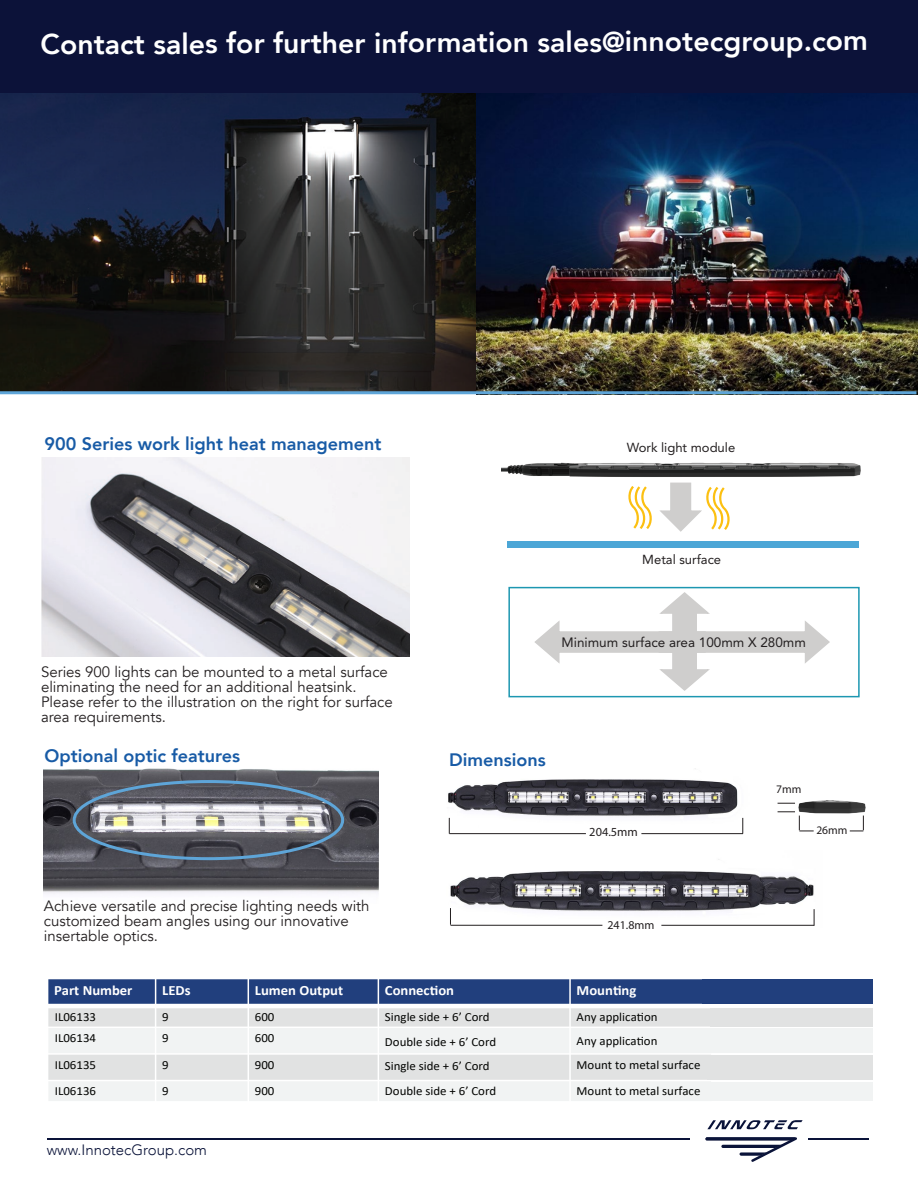
<style>
.page{position:relative;width:918px;height:1188px;background:#fff}
.page>*{position:absolute;margin:0;border:0;box-sizing:border-box;transform-origin:0 0}
.t1{font:800 28.5px "Avenir";letter-spacing:-.005em;color:#fff}
.t2{font:800 18px "Avenir";color:#185ba6}
.t3{font:15px/15px "Avenir";color:#231f20}
.t4{font:300 15px "Avenir";color:#0a1339}
.t5{font:700 14.1px "Calibri";color:#fff}
.t6{font:13.5px "Avenir LT Std";color:#231f20}
.t7{font:13.05px "Avenir LT Std";color:#231f20}
.t8{font:12.45px/23.5px "Calibri";color:#040503}
.t9{font:12.3px "Myriad Pro";color:#231f20}
.t10{font:12px "Myriad Pro";color:#231f20}
.t11{font:11.55px "Myriad Pro";color:#231f20}
</style>
<div class="page">
<img style="left:0;top:92px;width:476px;height:299px">
<img style="left:476px;top:92px;width:442px;height:302px">
<div style="left:0;top:0;width:918px;height:92px;background:#0c1239"></div>
<hr style="left:808px;top:1139px;width:61px;height:1px;background:#0a1339">
<hr style="left:48px;top:1139px;width:642px;height:1px;background:#0a1339">
<svg style="left:707px;top:1120px;width:96px;height:9px"></svg>
<svg style="left:705px;top:1137px;width:92px;height:25px"></svg>
<img style="left:41px;top:457px;width:368px;height:199px">
<img style="left:448px;top:768px;width:295px;height:62px">
<img style="left:450px;top:859px;width:364px;height:67px">
<img style="left:798px;top:800px;width:68px;height:16px">
<svg style="left:778px;top:812px;width:36px;height:20px"></svg>
<svg style="left:778px;top:803px;width:17px;height:1px"></svg>
<svg style="left:850px;top:816px;width:14px;height:16px"></svg>
<svg style="left:450px;top:908px;width:1px;height:17px"></svg>
<svg style="left:814px;top:909px;width:1px;height:17px"></svg>
<hr style="left:661px;top:925px;width:153px;height:1px;background:#231f20">
<hr style="left:450px;top:925px;width:152px;height:1px;background:#231f20">
<svg style="left:743px;top:818px;width:1px;height:16px"></svg>
<svg style="left:449px;top:818px;width:1px;height:15px"></svg>
<hr style="left:641px;top:833px;width:102px;height:1px;background:#231f20">
<hr style="left:449px;top:833px;width:137px;height:1px;background:#231f20">
<div style="left:48px;top:979px;width:108px;height:27px;background:#213f7d"></div>
<div style="left:156px;top:979px;width:92px;height:27px;background:#213f7d"></div>
<div style="left:248px;top:979px;width:130px;height:27px;background:#213f7d"></div>
<div style="left:378px;top:979px;width:192px;height:27px;background:#213f7d"></div>
<div style="left:570px;top:979px;width:142px;height:27px;background:#213f7d"></div>
<div style="left:48px;top:1006px;width:108px;height:21px;background:#e1e2e2"></div>
<div style="left:156px;top:1006px;width:92px;height:21px;background:#e1e2e2"></div>
<div style="left:248px;top:1006px;width:130px;height:21px;background:#e1e2e2"></div>
<div style="left:378px;top:1006px;width:192px;height:21px;background:#e1e2e2"></div>
<div style="left:570px;top:1006px;width:142px;height:21px;background:#e1e2e2"></div>
<div style="left:48px;top:1027px;width:108px;height:27px;background:#f1f3f3"></div>
<div style="left:156px;top:1027px;width:92px;height:27px;background:#f1f3f3"></div>
<div style="left:248px;top:1027px;width:130px;height:27px;background:#f1f3f3"></div>
<div style="left:378px;top:1027px;width:192px;height:27px;background:#f1f3f3"></div>
<div style="left:570px;top:1027px;width:142px;height:27px;background:#f1f3f3"></div>
<div style="left:48px;top:1054px;width:108px;height:27px;background:#e1e2e2"></div>
<div style="left:156px;top:1054px;width:92px;height:27px;background:#e1e2e2"></div>
<div style="left:248px;top:1054px;width:130px;height:27px;background:#e1e2e2"></div>
<div style="left:378px;top:1054px;width:192px;height:27px;background:#e1e2e2"></div>
<div style="left:570px;top:1054px;width:142px;height:27px;background:#e1e2e2"></div>
<div style="left:48px;top:1081px;width:108px;height:21px;background:#f1f3f3"></div>
<div style="left:156px;top:1081px;width:92px;height:21px;background:#f1f3f3"></div>
<div style="left:248px;top:1081px;width:130px;height:21px;background:#f1f3f3"></div>
<div style="left:378px;top:1081px;width:192px;height:21px;background:#f1f3f3"></div>
<div style="left:570px;top:1081px;width:142px;height:21px;background:#f1f3f3"></div>
<hr style="left:155px;top:978px;width:1px;height:124px;background:#fff">
<hr style="left:248px;top:978px;width:1px;height:124px;background:#fff">
<hr style="left:378px;top:978px;width:1px;height:124px;background:#fff">
<hr style="left:569px;top:978px;width:2px;height:124px;background:#fff">
<hr style="left:711px;top:978px;width:2px;height:124px;background:#fff">
<hr style="left:47px;top:1004px;width:826px;height:4px;background:#fff">
<hr style="left:47px;top:1027px;width:826px;height:1px;background:#fff">
<hr style="left:47px;top:1053px;width:826px;height:2px;background:#fff">
<hr style="left:47px;top:1080px;width:826px;height:1px;background:#fff">
<hr style="left:47px;top:1101px;width:826px;height:2px;background:#fff">
<hr style="left:0;top:391px;width:917px;height:3px;background:#5ea5d8">
<img style="left:43px;top:768px;width:335px;height:126px">
<div style="left:508px;top:587px;width:352px;height:110px;background:#fff;border:2px solid #1d97b1"></div>
<div style="left:73px;top:780px;width:271px;height:80px;border:3px solid #5ea5d8;border-radius:50%"></div>
<img style="left:502px;top:462px;width:359px;height:15px">
<svg style="left:628px;top:482px;width:102px;height:50px"></svg>
<div style="left:508px;top:541px;width:351px;height:7px;background:#4ca6d6"></div>
<svg style="left:534px;top:592px;width:295px;height:99px"></svg>
<div style="left:703px;top:980px;width:170px;height:24px;background:#213f7d"></div>
<div style="left:710px;top:1008px;width:163px;height:18px;background:#e1e2e2"></div>
<div style="left:707px;top:1028px;width:166px;height:25px;background:#f1f3f3"></div>
<div style="left:707px;top:1055px;width:166px;height:25px;background:#e1e2e2"></div>
<div style="left:703px;top:1082px;width:170px;height:19px;background:#f1f3f3"></div>
<h1 class="t1" style="left:41px;top:20px;width:829px">Contact sales for further information sales@innotecgroup.com</h1>
<p class="t2" style="left:44px;top:430px;width:338px">900 Series work light heat management</p>
<p class="t7" style="left:627px;top:440px;width:110px">Work light module</p>
<p class="t7" style="left:642px;top:552px;width:80px">Metal surface</p>
<p class="t3" style="left:41px;top:664px;width:353px">Series 900 lights can be mounted to a metal surface eliminating the need for an additional heatsink.<br>Please refer to the illustration on the right for surface area requirements.</p>
<p class="t2" style="left:44px;top:742px;width:197px">Optional optic features</p>
<p class="t6" style="left:562px;top:635px;width:246px">Minimum surface area 100mm X 280mm</p>
<p class="t2" style="left:449px;top:746px;width:98px">Dimensions</p>
<p class="t9" style="left:589px;top:824px;width:50px">204.5mm</p>
<p class="t11" style="left:776px;top:782px;width:27px">7mm</p>
<p class="t11" style="left:816px;top:823px;width:33px">26mm</p>
<p class="t3" style="left:44px;top:899px;width:327px">Achieve versatile and precise lighting needs with customized beam angles using our innovative insertable optics.</p>
<p class="t10" style="left:608px;top:918px;width:48px">241.8mm</p>
<p class="t5" style="left:54px;top:980px;width:80px">Part Number</p>
<p class="t5" style="left:162px;top:980px;width:30px">LEDs</p>
<p class="t5" style="left:255px;top:980px;width:90px">Lumen Output</p>
<p class="t5" style="left:385px;top:980px;width:71px">Connection</p>
<p class="t5" style="left:577px;top:980px;width:61px">Mounting</p>
<p class="t8" style="left:385px;top:1005px;width:106px">Single side + 6’ Cord</p>
<p class="t8" style="left:577px;top:1005px;width:82px">Any application</p>
<p class="t8" style="left:385px;top:1054px;width:106px">Single side + 6’ Cord</p>
<p class="t8" style="left:55px;top:1005px;width:43px">IL06133</p>
<p class="t8" style="left:162px;top:1005px;width:8px">9</p>
<p class="t8" style="left:255px;top:1005px;width:21px">600</p>
<p class="t8" style="left:55px;top:1026px;width:43px">IL06134</p>
<p class="t8" style="left:162px;top:1026px;width:8px">9</p>
<p class="t8" style="left:255px;top:1026px;width:21px">600</p>
<p class="t8" style="left:577px;top:1029px;width:125px">Any application<br>Mount to metal surface</p>
<p class="t8" style="left:385px;top:1030px;width:113px">Double side + 6’ Cord</p>
<p class="t8" style="left:55px;top:1053px;width:43px">IL06135</p>
<p class="t8" style="left:162px;top:1053px;width:8px">9</p>
<p class="t8" style="left:255px;top:1053px;width:21px">900</p>
<p class="t8" style="left:55px;top:1079px;width:43px">IL06136</p>
<p class="t8" style="left:162px;top:1079px;width:8px">9</p>
<p class="t8" style="left:255px;top:1079px;width:21px">900</p>
<p class="t8" style="left:385px;top:1079px;width:113px">Double side + 6’ Cord</p>
<p class="t8" style="left:577px;top:1079px;width:125px">Mount to metal surface</p>
<p class="t4" style="left:47px;top:1141px;width:162px">www.InnotecGroup.com</p>
</div>
